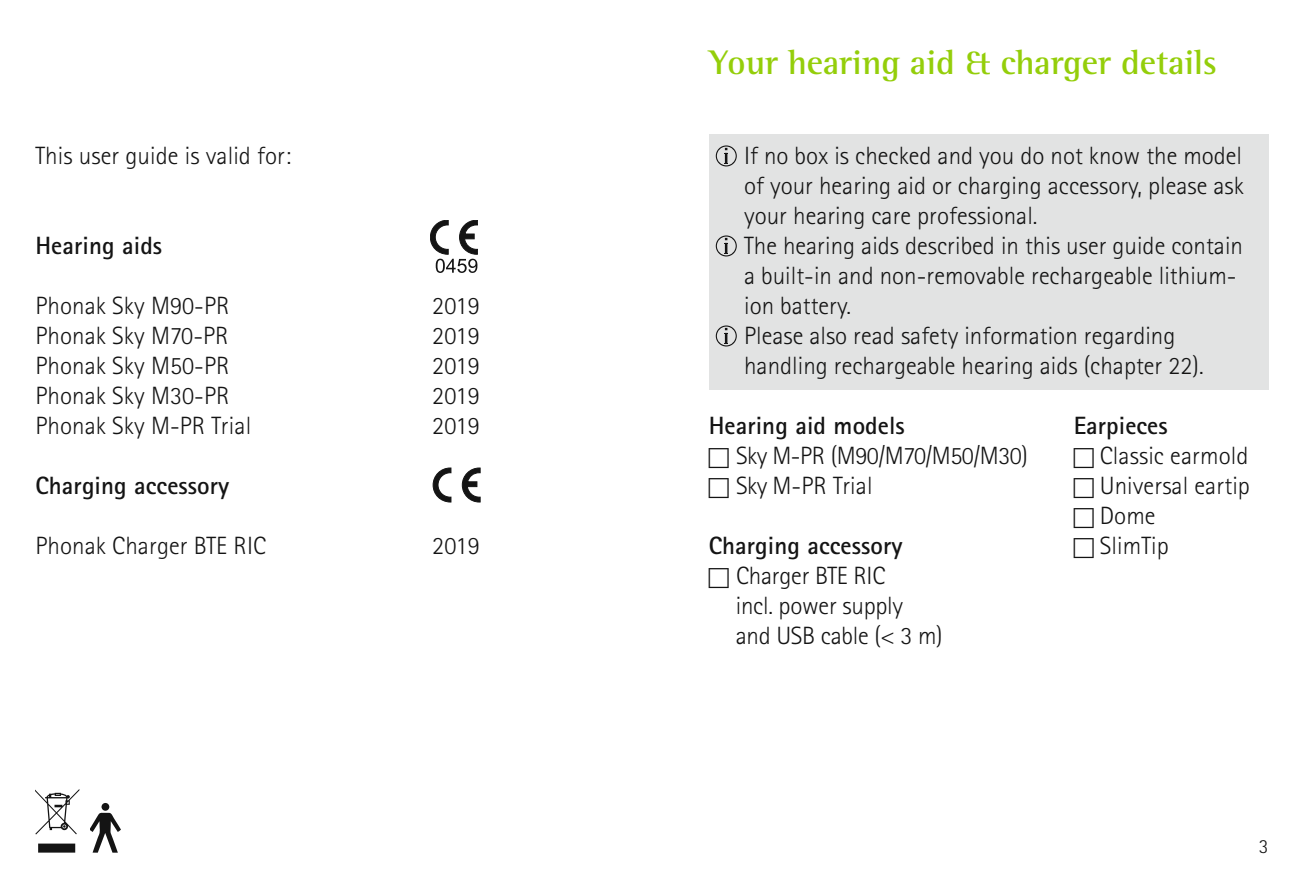
<style>
.page{position:relative;width:1304px;height:886px;background:#fff}
.page>*{position:absolute;margin:0;border:0;box-sizing:border-box;transform-origin:0 0}
.t1{font:700 35px "Rotis Semi Serif Pro";color:#94ce0a}
.t2{font:300 25px/30px "Rotis Sans Serif Pro";color:#141414}
.t3{font:700 25px "Rotis Sans Serif Pro";letter-spacing:.005em;color:#141414}
.t4{font:300 25px/30px "Rotis Sans Serif Pro";letter-spacing:-.02em;color:#141414}
.t5{font:300 20px "Rotis Sans Serif Pro";color:#141414}
</style>
<div class="page">
<svg style="left:433px;top:468px;width:18px;height:34px"></svg>
<svg style="left:462px;top:468px;width:18px;height:34px"></svg>
<svg style="left:430px;top:220px;width:48px;height:53px"></svg>
<div style="left:102px;top:803px;width:7px;height:8px;background:#141414;border-radius:50%"></div>
<svg style="left:91px;top:812px;width:30px;height:41px"></svg>
<svg style="left:35px;top:789px;width:44px;height:63px"></svg>
<div style="left:709px;top:135px;width:560px;height:255px;background:#e2e3e3"></div>
<svg style="left:716px;top:145px;width:21px;height:21px"></svg>
<svg style="left:716px;top:235px;width:21px;height:21px"></svg>
<svg style="left:716px;top:325px;width:21px;height:21px"></svg>
<h1 class="t1" style="left:709px;top:41px;width:510px">Your hearing aid &amp; charger details</h1>
<p class="t2" style="left:35px;top:141px;width:257px">This user guide is valid for:</p>
<p class="t2" style="left:744px;top:141px;width:501px">If no box is checked and you do not know the model of your hearing aid or charging accessory, please ask your hearing care professional.<br>The hearing aids described in this user guide contain a built-in and non-removable rechargeable lithium&shy;ion battery.<br>Please also read safety information regarding handling rechargeable hearing aids (chapter 22).</p>
<p class="t3" style="left:35px;top:230px;width:128px">Hearing aids</p>
<p class="t2" style="left:35px;top:291px;width:217px">Phonak Sky M90-PR<br>Phonak Sky M70-PR<br>Phonak Sky M50-PR<br>Phonak Sky M30-PR<br>Phonak Sky M-PR Trial</p>
<p class="t3" style="left:35px;top:470px;width:195px">Charging accessory</p>
<p class="t2" style="left:35px;top:531px;width:232px">Phonak Charger BTE RIC</p>
<p class="t2" style="left:432px;top:291px;width:49px;text-align:justify">2019<br>2019<br>2019<br>2019<br>2019</p>
<p class="t3" style="left:709px;top:410px;width:198px">Hearing aid models</p>
<p class="t4" style="left:736px;top:441px;width:293px">Sky M-PR (M90/M70/M50/M30)<br>Sky M-PR Trial</p>
<p class="t3" style="left:709px;top:530px;width:195px">Charging accessory</p>
<p class="t2" style="left:736px;top:561px;width:209px">Charger BTE RIC<br>incl. power supply and USB cable (&lt; 3 m)</p>
<p class="t3" style="left:1074px;top:410px;width:96px">Earpieces</p>
<p class="t2" style="left:1100px;top:441px;width:152px">Classic earmold<br>Universal eartip<br>Dome<br>SlimTip</p>
<p class="t2" style="left:432px;top:531px;width:49px">2019</p>
<p class="t5" style="left:1259px;top:834px;width:11px">3</p>
</div>
